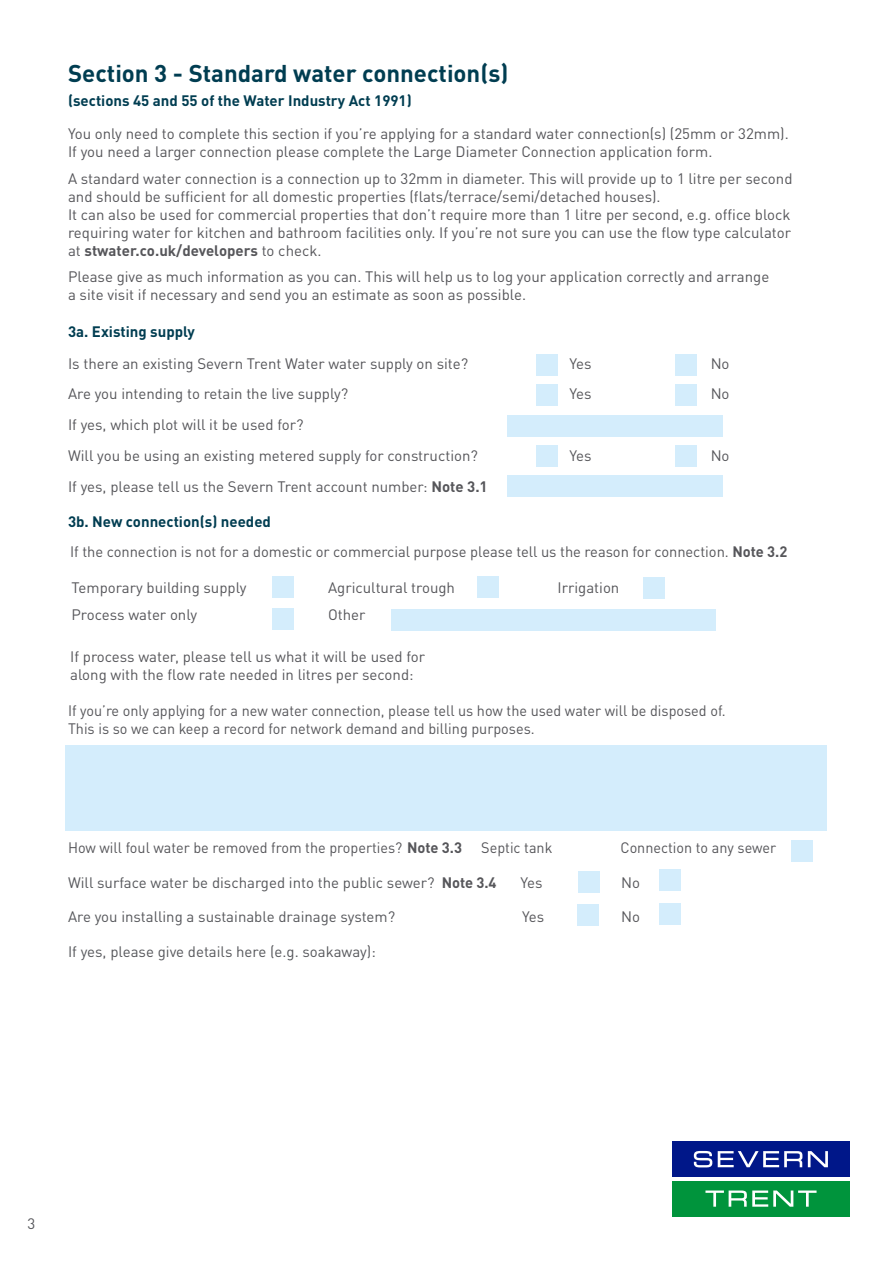
<style>
.page{position:relative;width:893px;height:1263px;background:#fff}
.page>*{position:absolute;margin:0;border:0;box-sizing:border-box;transform-origin:0 0}
.t1{font:700 24px "DINOT";color:#003d51}
.t2{font:15px/18px "DINOT";color:#56565a}
.t3{font:15px/18px "DINOT";color:#56565a;scale:.96 1}
.t4{font:15px "DINOT";color:#56575b}
.t5{font:700 15px "DINOT";color:#003d51}
.t6{font:700 15px "DINOT";color:#56565a}
.s1{font-weight:700}
</style>
<div class="page">
<div style="left:536px;top:355px;width:22px;height:21px;background:#d4edfc"></div>
<div style="left:536px;top:445px;width:22px;height:22px;background:#d4edfc"></div>
<div style="left:536px;top:384px;width:22px;height:22px;background:#d4edfc"></div>
<div style="left:675px;top:355px;width:21px;height:21px;background:#d4edfc"></div>
<div style="left:675px;top:445px;width:21px;height:22px;background:#d4edfc"></div>
<div style="left:507px;top:415px;width:216px;height:21px;background:#d4edfc"></div>
<div style="left:507px;top:475px;width:216px;height:21px;background:#d4edfc"></div>
<div style="left:675px;top:384px;width:21px;height:22px;background:#d4edfc"></div>
<svg style="left:672px;top:1141px;width:178px;height:76px"></svg>
<div style="left:672px;top:1142px;width:177px;height:35px;background:#001789"></div>
<div style="left:672px;top:1181px;width:177px;height:35px;background:#00943c"></div>
<svg style="left:694px;top:1151px;width:18px;height:16px"></svg>
<svg style="left:718px;top:1151px;width:84px;height:16px"></svg>
<svg style="left:808px;top:1151px;width:20px;height:16px"></svg>
<svg style="left:705px;top:1190px;width:111px;height:17px"></svg>
<div style="left:791px;top:840px;width:21px;height:21px;background:#d4edfc"></div>
<div style="left:578px;top:871px;width:21px;height:21px;background:#d4edfc"></div>
<div style="left:660px;top:869px;width:21px;height:21px;background:#d4edfc"></div>
<div style="left:660px;top:904px;width:21px;height:21px;background:#d4edfc"></div>
<div style="left:66px;top:745px;width:761px;height:85px;background:#d4edfc"></div>
<div style="left:577px;top:905px;width:21px;height:21px;background:#d4edfc"></div>
<div style="left:272px;top:576px;width:22px;height:22px;background:#d4edfc"></div>
<div style="left:272px;top:608px;width:22px;height:22px;background:#d4edfc"></div>
<div style="left:477px;top:576px;width:22px;height:22px;background:#d4edfc"></div>
<div style="left:391px;top:609px;width:324px;height:21px;background:#d4edfc"></div>
<div style="left:643px;top:577px;width:22px;height:21px;background:#d4edfc"></div>
<h1 class="t1" style="left:68px;top:58px;width:442px">Section 3 - Standard water connection(s)</h1>
<p class="t5" style="left:68px;top:91px;width:345px">(sections 45 and 55 of the Water Industry Act 1991)</p>
<p class="t2" style="left:68px;top:124px;width:722px">You only need to complete this section if you’re applying for a standard water connection(s) (25mm or 32mm).<br>If you need a larger connection please complete the Large Diameter Connection application form.</p>
<p class="t2" style="left:68px;top:169px;width:726px">A standard water connection is a connection up to 32mm in diameter. This will provide up to 1 litre per second and should be sufficient for all domestic properties (flats/terrace/semi/detached houses).<br>It can also be used for commercial properties that don’t require more than 1 litre per second, e.g. office block requiring water for kitchen and bathroom facilities only. If you’re not sure you can use the flow type calculator at <span class="s1">stwater.co.uk/developers</span> to check.</p>
<p class="t2" style="left:68px;top:267px;width:703px">Please give as much information as you can. This will help us to log your application correctly and arrange a site visit if necessary and send you an estimate as soon as possible.</p>
<p class="t5" style="left:68px;top:322px;width:128px">3a. Existing supply</p>
<p class="t2" style="left:68px;top:354px;width:402px">Is there an existing Severn Trent Water water supply on site?</p>
<p class="t2" style="left:569px;top:354px;width:24px">Yes</p>
<p class="t2" style="left:711px;top:354px;width:20px">No</p>
<p class="t2" style="left:68px;top:385px;width:282px">Are you intending to retain the live supply?</p>
<p class="t2" style="left:569px;top:385px;width:24px">Yes</p>
<p class="t2" style="left:711px;top:385px;width:20px">No</p>
<p class="t2" style="left:68px;top:409px;width:411px;line-height:30.8px">If yes, which plot will it be used for?<br>Will you be using an existing metered supply for construction?</p>
<p class="t2" style="left:569px;top:446px;width:24px">Yes</p>
<p class="t2" style="left:711px;top:446px;width:20px">No</p>
<p class="t2" style="left:68px;top:477px;width:421px">If yes, please tell us the Severn Trent account number: <span class="s1">Note 3.1</span></p>
<p class="t5" style="left:68px;top:512px;width:204px">3b. New connection(s) needed</p>
<p class="t2" style="left:70px;top:542px;width:719px">If the connection is not for a domestic or commercial purpose please tell us the reason for connection. <span class="s1">Note 3.2</span></p>
<p class="t2" style="left:72px;top:578px;width:176px">Temporary building supply</p>
<p class="t2" style="left:328px;top:578px;width:129px">Agricultural trough</p>
<p class="t2" style="left:558px;top:578px;width:63px">Irrigation</p>
<p class="t2" style="left:72px;top:605px;width:127px">Process water only</p>
<p class="t2" style="left:328px;top:605px;width:39px">Other</p>
<p class="t2" style="left:70px;top:647px;width:356px">If process water, please tell us what it will be used for along with the flow rate needed in litres per second:</p>
<p class="t3" style="left:68px;top:702px;width:687px">If you’re only applying for a new water connection, please tell us how the used water will be disposed of.<br>This is so we can keep a record for network demand and billing purposes.</p>
<p class="t3" style="left:68px;top:839px;width:412px">How will foul water be removed from the properties? <span class="s1">Note 3.3</span></p>
<p class="t3" style="left:481px;top:839px;width:76px">Septic tank</p>
<p class="t3" style="left:620px;top:839px;width:164px">Connection to any sewer</p>
<p class="t4" style="left:68px;top:873px;width:368px">Will surface water be discharged into the public sewer?</p>
<p class="t2" style="left:521px;top:873px;width:24px">Yes</p>
<p class="t2" style="left:621px;top:873px;width:20px">No</p>
<p class="t6" style="left:442px;top:873px;width:56px">Note 3.4</p>
<p class="t4" style="left:68px;top:907px;width:329px">Are you installing a sustainable drainage system?</p>
<p class="t2" style="left:522px;top:907px;width:24px">Yes</p>
<p class="t2" style="left:621px;top:907px;width:20px">No</p>
<p class="t4" style="left:68px;top:942px;width:309px">If yes, please give details here (e.g. soakaway):</p>
<p class="t4" style="left:28px;top:1214px;width:9px">3</p>
</div>
